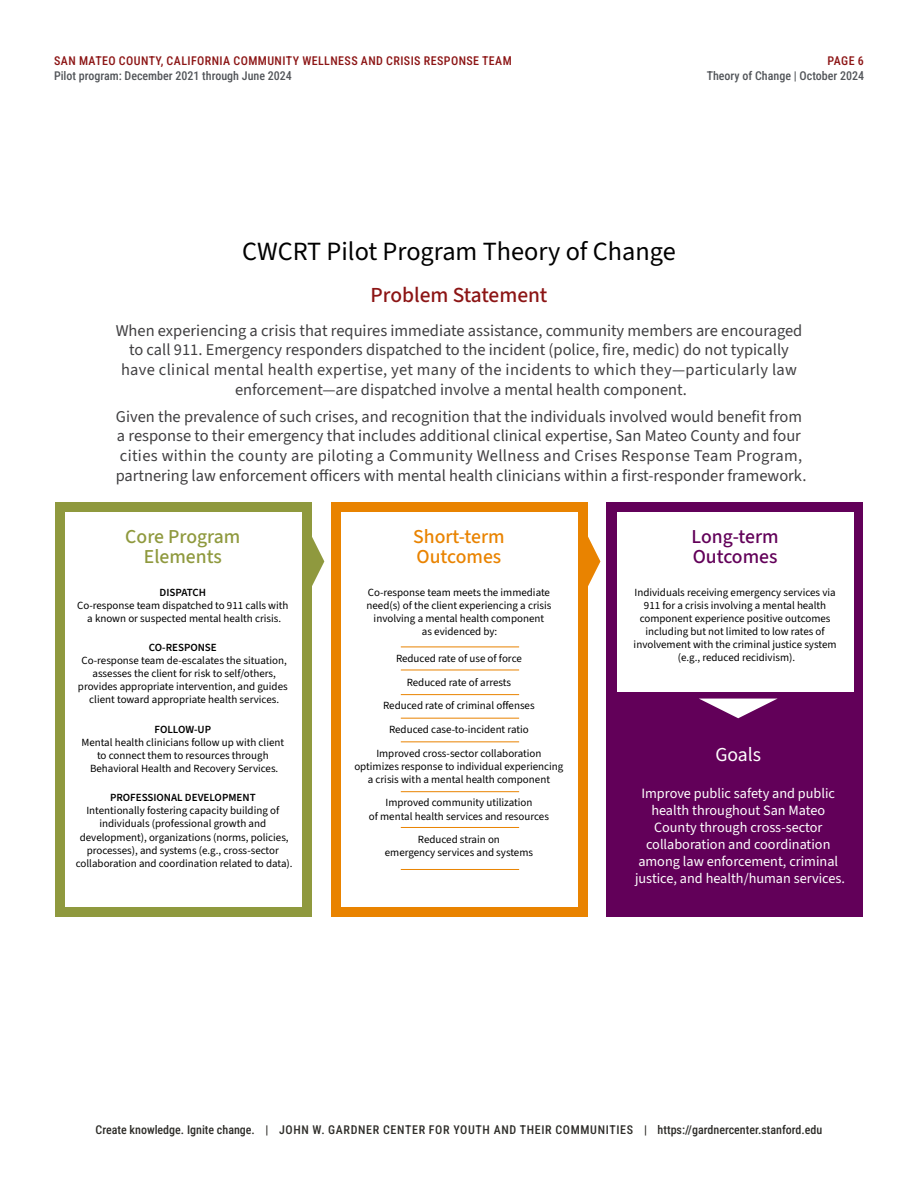
<style>
.page{position:relative;width:918px;height:1188px;background:#fff}
.page>*{position:absolute;margin:0;border:0;box-sizing:border-box;transform-origin:0 0}
.t1{font:26.25px "Source Sans 3";color:#000}
.t2{font:500 21.45px "Source Sans 3";color:#8c1515}
.t3{font:500 19.65px/19.6px "Source Sans 3";color:#8f993e;text-align:center}
.t4{font:500 19.65px/19.6px "Source Sans 3";color:#e98300}
.t5{font:500 19.65px/19.6px "Source Sans 3";color:#620059}
.t6{font:19.65px "Source Sans 3";color:#fff}
.t7{font:16.5px/19.6px "Source Sans 3";color:#414042;text-align:center}
.t8{font:14.25px/17.1px "Source Sans 3";color:#fff;text-align:center}
.t9{font:500 12px "Roboto Condensed";color:#2e2d29}
.t10{font:500 12px "Roboto Condensed";letter-spacing:.035em;color:#8c1515}
.t11{font:500 12px "Roboto Condensed";color:#53565a}
.t12{font:10.95px/13.2px "Source Sans 3";color:#000;text-align:center}
.t13{font:600 10.95px "Source Sans 3";color:#000}
</style>
<div class="page">
<div style="left:55px;top:502px;width:256px;height:414px;background:#8f993e"></div>
<div style="left:65px;top:512px;width:236px;height:395px;background:#fff"></div>
<div style="left:607px;top:502px;width:256px;height:414px;background:#620059"></div>
<div style="left:617px;top:512px;width:236px;height:180px;background:#fff"></div>
<div style="left:331px;top:502px;width:256px;height:414px;background:#e98300"></div>
<div style="left:341px;top:512px;width:236px;height:395px;background:#fff"></div>
<hr style="left:401px;top:742px;width:118px;height:1px;background:#e98300">
<hr style="left:401px;top:791px;width:118px;height:1px;background:#e98300">
<hr style="left:401px;top:827px;width:118px;height:1px;background:#e98300">
<hr style="left:401px;top:718px;width:118px;height:1px;background:#e98300">
<hr style="left:401px;top:694px;width:118px;height:1px;background:#e98300">
<hr style="left:401px;top:670px;width:118px;height:1px;background:#e98300">
<hr style="left:401px;top:647px;width:118px;height:1px;background:#e98300">
<hr style="left:401px;top:869px;width:118px;height:1px;background:#e98300">
<svg style="left:311px;top:522px;width:13px;height:79px"></svg>
<svg style="left:587px;top:522px;width:13px;height:79px"></svg>
<svg style="left:700px;top:699px;width:77px;height:19px"></svg>
<p class="t10" style="left:54px;top:53px;width:459px">SAN MATEO COUNTY, CALIFORNIA COMMUNITY WELLNESS AND CRISIS RESPONSE TEAM</p>
<p class="t10" style="left:828px;top:53px;width:38px">PAGE 6</p>
<p class="t11" style="left:54px;top:67px;width:239px">Pilot program: December 2021 through June 2024</p>
<p class="t11" style="left:707px;top:67px;width:159px">Theory of Change | October 2024</p>
<h1 class="t1" style="left:242px;top:235px;width:435px">CWCRT Pilot Program Theory of Change</h1>
<h2 class="t2" style="left:370px;top:281px;width:179px">Problem Statement</h2>
<p class="t7" style="left:116px;top:320px;width:688px">When experiencing a crisis that requires immediate assistance, community members are encouraged to call 911. Emergency responders dispatched to the incident (police, fire, medic) do not typically have clinical mental health expertise, yet many of the incidents to which they—particularly law enforcement—are dispatched involve a mental health component.</p>
<p class="t7" style="left:116px;top:406px;width:692px;text-align:left">Given the prevalence of such crises, and recognition that the individuals involved would benefit from a response to their emergency that includes additional clinical expertise, San Mateo County and four cities within the county are piloting a Community Wellness and Crises Response Team Program, partnering law enforcement officers with mental health clinicians within a first-responder framework.</p>
<h3 class="t3" style="left:125px;top:527px;width:117px">Core Program<br>Elements</h3>
<p class="t13" style="left:160px;top:585px;width:48px">DISPATCH</p>
<p class="t12" style="left:77px;top:599px;width:213px">Co-response team dispatched to 911 calls with a known or suspected mental health crisis.</p>
<p class="t13" style="left:149px;top:640px;width:70px">CO-RESPONSE</p>
<p class="t12" style="left:78px;top:654px;width:211px">Co-response team de-escalates the situation, assesses the client for risk to self/others, provides appropriate intervention, and guides client toward appropriate health services.</p>
<p class="t13" style="left:155px;top:722px;width:58px">FOLLOW-UP</p>
<p class="t12" style="left:81px;top:736px;width:204px">Mental health clinicians follow up with client to connect them to resources through<br>Behavioral Health and Recovery Services.</p>
<p class="t13" style="left:110px;top:790px;width:147px">PROFESSIONAL DEVELOPMENT</p>
<p class="t12" style="left:76px;top:804px;width:218px">Intentionally fostering capacity building of individuals (professional growth and development), organizations (norms, policies, processes), and systems (e.g., cross-sector collaboration and coordination related to data).</p>
<h3 class="t4" style="left:413px;top:527px;width:93px">Short-term<br>Outcomes</h3>
<p class="t12" style="left:366px;top:586px;width:186px">Co-response team meets the immediate need(s) of the client experiencing a crisis involving a mental health component<br>as evidenced by:</p>
<p class="t12" style="left:376px;top:647px;width:167px;line-height:23.5px">Reduced rate of use of force<br>Reduced rate of arrests<br>Reduced rate of criminal offenses<br>Reduced case-to-incident ratio<br>Improved cross-sector collaboration</p>
<p class="t12" style="left:354px;top:760px;width:211px">optimizes response to individual experiencing a crisis with a mental health component</p>
<p class="t12" style="left:369px;top:796px;width:181px">Improved community utilization<br>of mental health services and resources</p>
<p class="t12" style="left:385px;top:833px;width:150px">Reduced strain on<br>emergency services and systems</p>
<h3 class="t5" style="left:692px;top:527px;width:89px">Long-term<br>Outcomes</h3>
<p class="t12" style="left:634px;top:585px;width:204px">Individuals receiving emergency services via 911 for a crisis involving a mental health component experience positive outcomes including but not limited to low rates of involvement with the criminal justice system (e.g., reduced recidivism).</p>
<h3 class="t6" style="left:715px;top:742px;width:47px">Goals</h3>
<h3 class="t8" style="left:635px;top:785px;width:212px">Improve public safety and public health throughout San Mateo<br>County through cross-sector collaboration and coordination among law enforcement, criminal justice, and health/human services.</h3>
<p class="t9" style="left:96px;top:1121px;width:728px">Create knowledge. Ignite change. | JOHN W. GARDNER CENTER FOR YOUTH AND THEIR COMMUNITIES | https://gardnercenter.stanford.edu</p>
</div>
